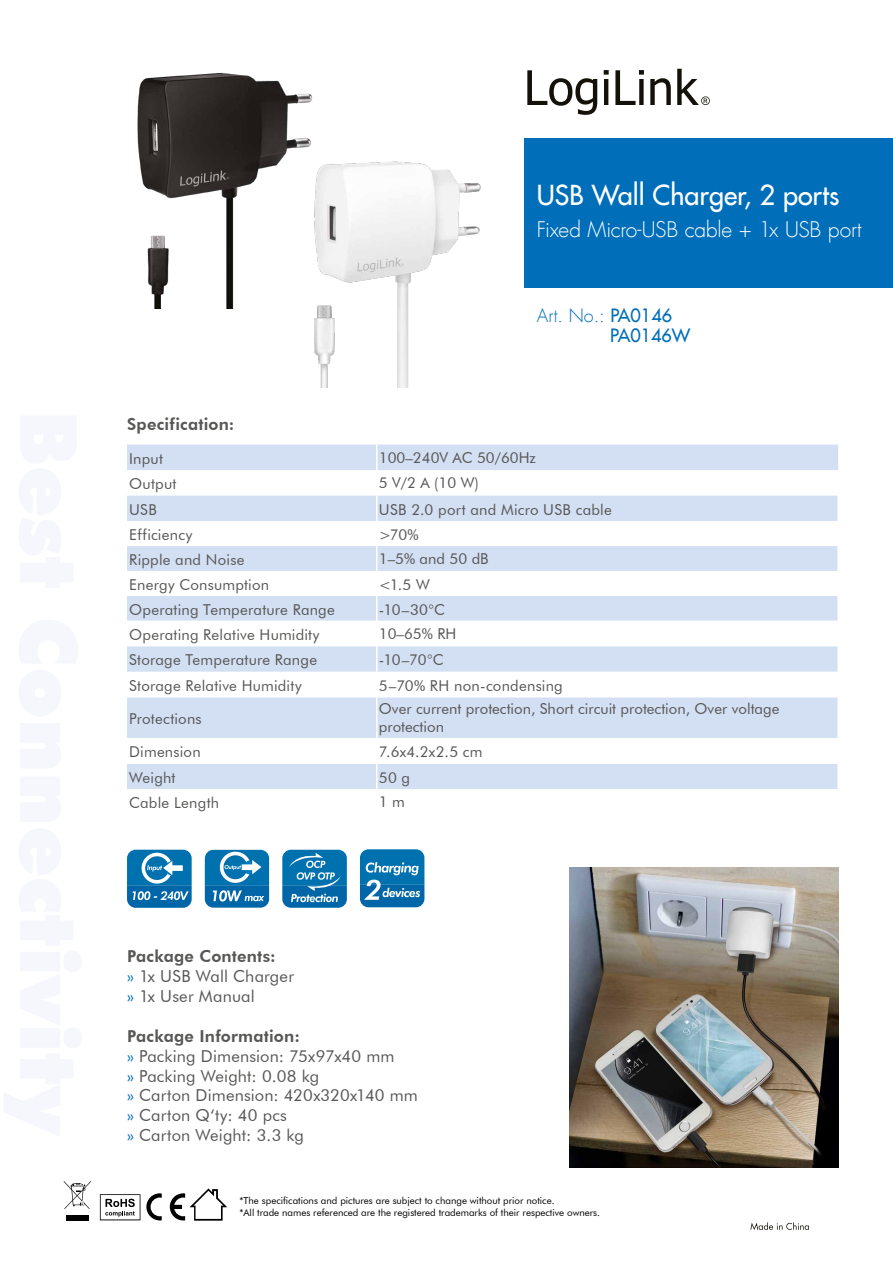
<style>
.page{position:relative;width:893px;height:1263px;background:#fff}
.page>*{position:absolute;margin:0;border:0;box-sizing:border-box;transform-origin:0 0}
.t1{font:27px "Futura LT";color:#fff}
.t2{font:300 21px "Futura LT";letter-spacing:-.015em;color:#fff}
.t3{font:18px/19.5px "Futura LT";color:#006eb8}
.t4{font:16.5px/19.8px "Futura BT";letter-spacing:.01em;color:#575756}
.t5{font:800 16.5px "Futura BT";letter-spacing:.015em;color:#575756}
.t6{font:15px/18px "Futura BT";letter-spacing:.015em;color:#575756}
.t7{font:9.75px/11.7px "Futura BT";color:#000}
.s1{font-weight:300}
.s2{font-weight:800}
.s3{color:#006eb8}
</style>
<div class="page">
<svg style="left:100px;top:1194px;width:40px;height:26px"></svg>
<svg style="left:64px;top:1181px;width:27px;height:28px"></svg>
<div style="left:66px;top:1215px;width:23px;height:5px;background:#000"></div>
<svg style="left:146px;top:1193px;width:16px;height:27px"></svg>
<svg style="left:527px;top:69px;width:183px;height:46px"></svg>
<svg style="left:750px;top:1222px;width:59px;height:8px"></svg>
<div style="left:524px;top:138px;width:369px;height:150px;background:#006eb8"></div>
<svg style="left:127px;top:850px;width:65px;height:58px;background:#3088bc"></svg>
<svg style="left:205px;top:850px;width:64px;height:58px;background:#3289bc"></svg>
<svg style="left:282px;top:850px;width:65px;height:58px;background:#2783b9"></svg>
<svg style="left:360px;top:849px;width:64px;height:58px;background:#2a85b9"></svg>
<svg style="left:127px;top:445px;width:711px;height:76px;fill:#d3dff3"></svg>
<svg style="left:127px;top:546px;width:710px;height:243px;fill:#d3dff3"></svg>
<hr style="left:376px;top:445px;width:2px;height:25px;background:#fff">
<hr style="left:376px;top:571px;width:2px;height:25px;background:#fff">
<hr style="left:376px;top:672px;width:2px;height:25px;background:#fff">
<hr style="left:376px;top:738px;width:2px;height:26px;background:#fff">
<hr style="left:376px;top:470px;width:2px;height:26px;background:#fff">
<hr style="left:837px;top:470px;width:2px;height:26px;background:#fff">
<hr style="left:376px;top:621px;width:2px;height:25px;background:#fff">
<hr style="left:376px;top:546px;width:2px;height:25px;background:#fff">
<hr style="left:376px;top:646px;width:2px;height:26px;background:#fff">
<hr style="left:376px;top:764px;width:2px;height:25px;background:#fff">
<hr style="left:376px;top:496px;width:2px;height:25px;background:#fff">
<hr style="left:837px;top:496px;width:2px;height:25px;background:#fff">
<hr style="left:376px;top:596px;width:2px;height:25px;background:#fff">
<hr style="left:376px;top:697px;width:2px;height:41px;background:#fff">
<svg style="left:170px;top:1188px;width:57px;height:33px"></svg>
<img style="left:137px;top:72px;width:176px;height:236px">
<img style="left:282px;top:151px;width:199px;height:237px">
<img style="left:570px;top:867px;width:269px;height:300px">
<h1 class="t1" style="left:537px;top:178px;width:304px">USB Wall Charger, 2 ports</h1>
<h2 class="t2" style="left:537px;top:216px;width:326px">Fixed Micro-USB cable + 1x USB port</h2>
<p class="t3" style="left:610px;top:306px;width:82px;text-indent:-73px"><span class="s1">Art. No.:</span> PA0146<br>PA0146W</p>
<p class="t5" style="left:127px;top:414px;width:109px">Specification:</p>
<p class="t6" style="left:129px;top:449px;width:35px">Input</p>
<p class="t6" style="left:379px;top:448px;width:159px">100–240V AC 50/60Hz</p>
<p class="t6" style="left:129px;top:475px;width:49px">Output</p>
<p class="t6" style="left:379px;top:474px;width:101px">5 V/2 A (10 W)</p>
<p class="t6" style="left:129px;top:500px;width:29px">USB</p>
<p class="t6" style="left:379px;top:500px;width:234px">USB 2.0 port and Micro USB cable</p>
<p class="t6" style="left:129px;top:526px;width:65px">Efficiency</p>
<p class="t6" style="left:379px;top:526px;width:41px">&gt;70%</p>
<p class="t6" style="left:129px;top:550px;width:117px">Ripple and Noise</p>
<p class="t6" style="left:379px;top:549px;width:111px">1–5% and 50 dB</p>
<p class="t6" style="left:129px;top:575px;width:141px">Energy Consumption</p>
<p class="t6" style="left:379px;top:575px;width:52px">&lt;1.5 W</p>
<p class="t6" style="left:129px;top:600px;width:207px">Operating Temperature Range</p>
<p class="t6" style="left:379px;top:600px;width:68px">-10–30°C</p>
<p class="t6" style="left:129px;top:625px;width:192px">Operating Relative Humidity</p>
<p class="t6" style="left:379px;top:624px;width:79px">10–65% RH</p>
<p class="t6" style="left:129px;top:651px;width:189px">Storage Temperature Range</p>
<p class="t6" style="left:379px;top:651px;width:66px">-10–70°C</p>
<p class="t6" style="left:129px;top:676px;width:174px">Storage Relative Humidity</p>
<p class="t6" style="left:379px;top:676px;width:185px">5–70% RH non-condensing</p>
<p class="t6" style="left:129px;top:710px;width:74px">Protections</p>
<p class="t6" style="left:379px;top:700px;width:402px">Over current protection, Short circuit protection, Over voltage protection</p>
<p class="t6" style="left:129px;top:743px;width:73px">Dimension</p>
<p class="t6" style="left:379px;top:743px;width:105px">7.6x4.2x2.5 cm</p>
<p class="t6" style="left:129px;top:768px;width:48px">Weight</p>
<p class="t6" style="left:379px;top:768px;width:33px">50 g</p>
<p class="t6" style="left:129px;top:794px;width:92px">Cable Length</p>
<p class="t6" style="left:379px;top:793px;width:27px">1 m</p>
<p class="t4" style="left:127px;top:946px;width:169px"><span class="s2">Package Contents:<br></span><span class="s3">»</span> 1x USB Wall Charger <span class="s3">»</span> 1x User Manual</p>
<p class="t4" style="left:127px;top:1026px;width:292px"><span class="s2">Package Information:<br></span><span class="s3">»</span> Packing Dimension: 75x97x40 mm<br><span class="s3">»</span> Packing Weight: 0.08 kg<br><span class="s3">»</span> Carton Dimension: 420x320x140 mm <span class="s3">»</span> Carton Q‘ty: 40 pcs<br><span class="s3">»</span> Carton Weight: 3.3 kg</p>
<p class="t7" style="left:239px;top:1194px;width:362px">*The specifications and pictures are subject to change without prior notice.<br>*All trade names referenced are the registered trademarks of their respective owners.</p>
</div>
